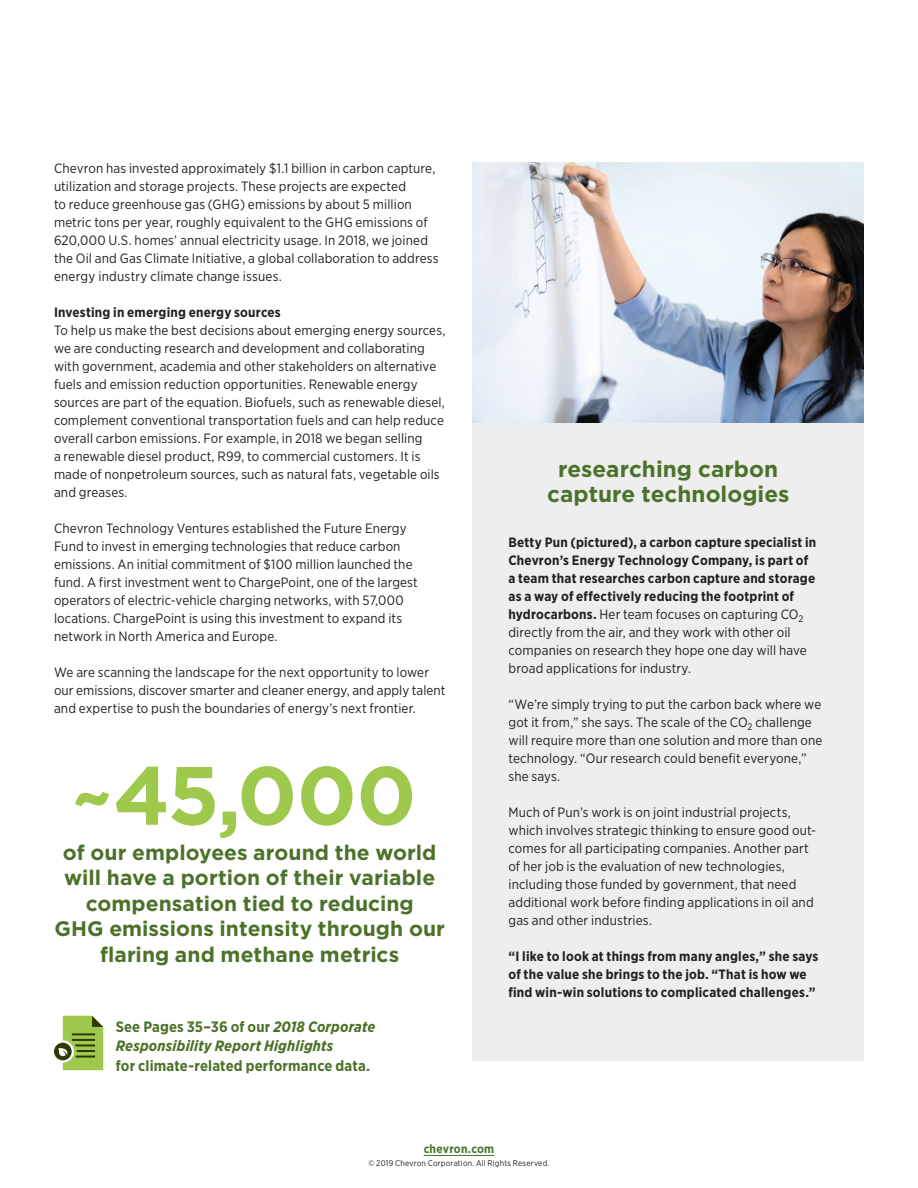
<style>
.page{position:relative;width:918px;height:1188px;background:#fff}
.page>*{position:absolute;margin:0;border:0;box-sizing:border-box;transform-origin:0 0}
.stat{font:700 82.5px "Gotham";color:#9fc94c}
.Callout_Text_-_15pt{font:700 22.5px/25.5px "Gotham";color:#4c722a;text-align:center}
.Callout_Text_-_15pt-2{font:700 21px/25.5px "Gotham";letter-spacing:.005em;color:#4c722a;text-align:center}
.Body_Text_-_9pt_Narr{font:700 15px/19.5px "Gotham Narrow";letter-spacing:.01em;color:#4c722a}
.Body_Text_-_9pt_Narr-2{font:13.5px/18px "Gotham Narrow";letter-spacing:.01em;color:#231f20}
.Paragraph_Header_-_9{font:13.5px/18px "Gotham Narrow";letter-spacing:.01em;color:#231f20}
.Paragraph_Header_-_9-2{font:700 13.5px/18px "Gotham Narrow";letter-spacing:.015em;color:#231f20}
.Body_Text_-_9pt_Narr-3{font:700 13.5px "Gotham Narrow";letter-spacing:.015em;color:#231f20}
.Website_Footer_-_9pt{font:700 12px "Gotham Narrow";letter-spacing:.015em;color:#4c722a}
.Legal_-_5_5pt_Narrow{font:8.25px "Gotham Narrow";letter-spacing:.025em;color:#231f20}
.s1{font-style:italic}
.s2{font-weight:400}
</style>
<div class="page">
<img style="left:472px;top:162px;width:392px;height:261px">
<div style="left:472px;top:423px;width:392px;height:637px;background:#eeeeef"></div>
<svg style="left:54px;top:1016px;width:49px;height:54px"></svg>
<hr style="left:424px;top:1155px;width:70px;height:1px;background:#4c722a">
<p class="Body_Text_-_9pt_Narr-2" style="left:54px;top:159px;width:386px">Chevron has invested approximately $1.1 billion in carbon capture, utilization and storage projects. These projects are expected<br>to reduce greenhouse gas (GHG) emissions by about 5 million metric tons per year, roughly equivalent to the GHG emissions of 620,000 U.S. homes’ annual electricity usage. In 2018, we joined the Oil and Gas Climate Initiative, a global collaboration to address energy industry climate change issues.</p>
<p class="Body_Text_-_9pt_Narr-3" style="left:54px;top:303px;width:228px">Investing in emerging energy sources</p>
<p class="Body_Text_-_9pt_Narr-2" style="left:54px;top:321px;width:393px">To help us make the best decisions about emerging energy sources, we are conducting research and development and collaborating with government, academia and other stakeholders on alternative fuels and emission reduction opportunities. Renewable energy sources are part of the equation. Biofuels, such as renewable diesel, complement conventional transportation fuels and can help reduce overall carbon emissions. For example, in 2018 we began selling<br>a renewable diesel product, R99, to commercial customers. It is made of nonpetroleum sources, such as natural fats, vegetable oils and greases.</p>
<p class="Body_Text_-_9pt_Narr-2" style="left:54px;top:519px;width:365px">Chevron Technology Ventures established the Future Energy Fund to invest in emerging technologies that reduce carbon emissions. An initial commitment of $100 million launched the fund. A first investment went to ChargePoint, one of the largest operators of electric-vehicle charging networks, with 57,000 locations. ChargePoint is using this investment to expand its network in North America and Europe.</p>
<p class="Body_Text_-_9pt_Narr-2" style="left:54px;top:663px;width:393px">We are scanning the landscape for the next opportunity to lower our emissions, discover smarter and cleaner energy, and apply talent and expertise to push the boundaries of energy’s next frontier.</p>
<p class="stat" style="left:71px;top:741px;width:347px">~45,000</p>
<p class="Callout_Text_-_15pt-2" style="left:54px;top:839px;width:392px">of our employees around the world will have a portion of their variable compensation tied to reducing<br>GHG emissions intensity through our flaring and methane metrics</p>
<p class="Body_Text_-_9pt_Narr" style="left:116px;top:1016px;width:261px">See Pages 35–36 of our <span class="s1">2018 Corporate<br>Responsibility Report Highlights<br></span>for climate-related performance data.</p>
<p class="Callout_Text_-_15pt" style="left:547px;top:456px;width:244px">researching carbon capture technologies</p>
<p class="Paragraph_Header_-_9-2" style="left:508px;top:533px;width:309px">Betty Pun (pictured), a carbon capture specialist in Chevron’s Energy Technology Company, is part of a team that researches carbon capture and storage as a way of effectively reducing the footprint of hydrocarbons. <span class="s2">Her team focuses on capturing CO</span><sub>2 </sub><span class="s2">directly from the air, and they work with other oil companies on research they hope one day will have broad applications for industry.</span></p>
<p class="Paragraph_Header_-_9" style="left:508px;top:695px;width:316px">“We’re simply trying to put the carbon back where we got it from,” she says. The scale of the CO<sub>2</sub> challenge will require more than one solution and more than one technology. “Our research could benefit everyone,” she says.</p>
<p class="Paragraph_Header_-_9" style="left:508px;top:803px;width:308px">Much of Pun’s work is on joint industrial projects, which involves strategic thinking to ensure good out&shy;comes for all participating companies. Another part of her job is the evaluation of new technologies, including those funded by government, that need additional work before finding applications in oil and gas and other industries.</p>
<p class="Paragraph_Header_-_9-2" style="left:508px;top:947px;width:312px">“I like to look at things from many angles,” she says of the value she brings to the job. “That is how we find win-win solutions to complicated challenges.”</p>
<p class="Website_Footer_-_9pt" style="left:424px;top:1141px;width:72px">chevron.com</p>
<p class="Legal_-_5_5pt_Narrow" style="left:368px;top:1158px;width:183px">© 2019 Chevron Corporation. All Rights Reserved.</p>
</div>
